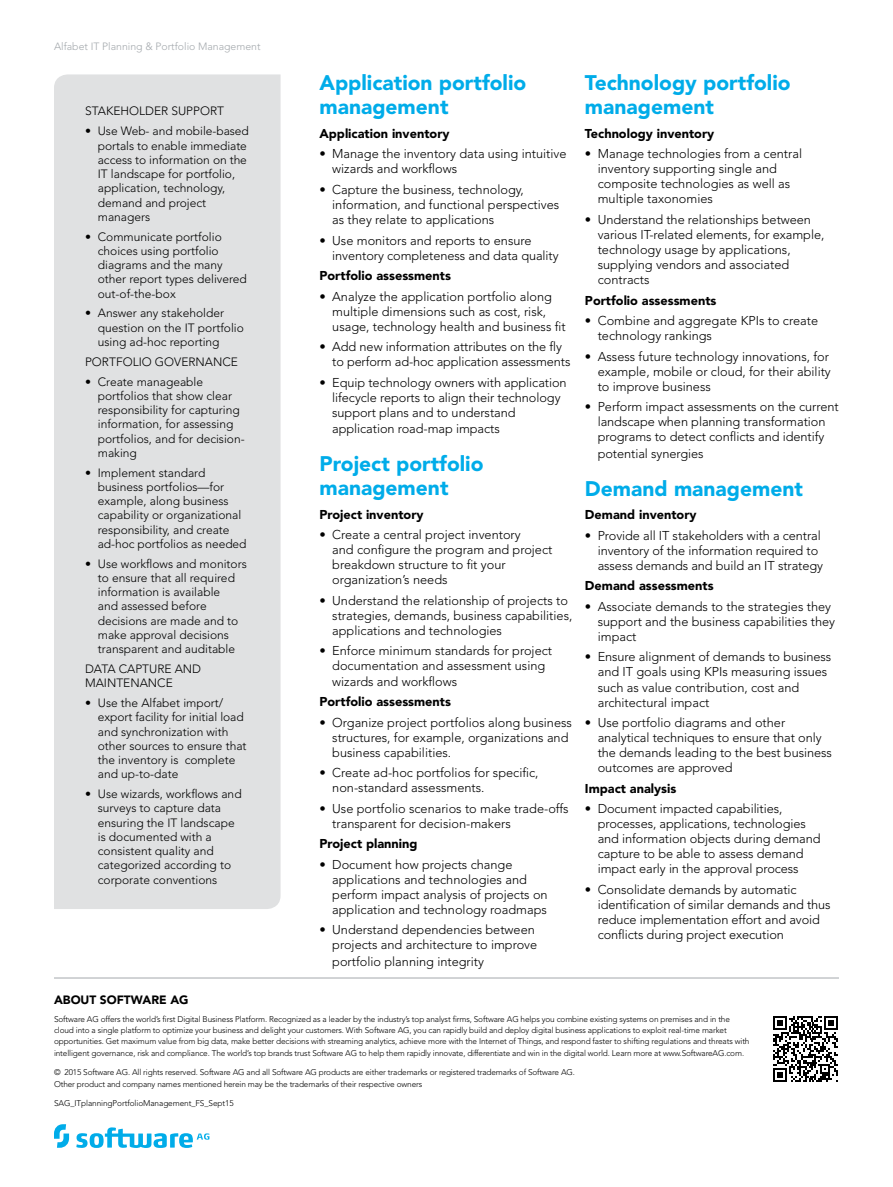
<style>
.page{position:relative;width:893px;height:1187px;background:#fff}
.page>*{position:absolute;margin:0;border:0;box-sizing:border-box;transform-origin:0 0}
.Subhead-blue-14_16{font:900 21px/24px "Avenir LT Std";color:#00ace9}
.t1{font:300 12.75px/15px "Avenir LT Std";color:#000}
.Bullet-9_11{font:900 12.75px "Avenir LT Std";color:#000}
.Bullet-9_11-2{font:300 12px/14.2px "Avenir LT Std";color:#000}
.t2{font:900 12px "Avenir LT Std";color:#000}
.t3{font:300 10.5px "Avenir LT Std";color:#a4a9ad}
.Boiler_bodycopy-5_5{font:300 8.25px/11.2px "Avenir LT Std";letter-spacing:-.015em;color:#000}
</style>
<div class="page">
<svg style="left:54px;top:1124px;width:155px;height:23px"></svg>
<svg style="left:773px;top:1081px;width:65px;height:1px"></svg>
<svg style="left:773px;top:1016px;width:65px;height:65px"></svg>
<hr style="left:54px;top:977px;width:785px;height:1px;background:#a4a9ad">
<div style="left:54px;top:74px;width:227px;height:835px;background:#e0e1e2"></div>
<p class="t3" style="left:54px;top:41px;width:208px">Alfabet IT Planning &amp; Portfolio Management</p>
<p class="Bullet-9_11-2" style="left:85px;top:104px;width:141px">STAKEHOLDER SUPPORT</p>
<p class="Bullet-9_11-2" style="left:98px;top:124px;width:153px;text-indent:-13px">• Use Web- and mobile-based portals to enable immediate access to information on the<br>IT landscape for portfolio, application, technology, demand and project managers</p>
<p class="Bullet-9_11-2" style="left:98px;top:229px;width:151px;text-indent:-13px">• Communicate portfolio choices using portfolio diagrams and the many other report types delivered out-of-the-box</p>
<p class="Bullet-9_11-2" style="left:98px;top:306px;width:148px;text-indent:-13px">• Answer any stakeholder question on the IT portfolio using ad-hoc reporting</p>
<p class="Bullet-9_11-2" style="left:85px;top:354px;width:155px">PORTFOLIO GOVERNANCE</p>
<p class="Bullet-9_11-2" style="left:98px;top:374px;width:148px;text-indent:-13px">• Create manageable portfolios that show clear responsibility for capturing information, for assessing portfolios, and for decision&shy;making</p>
<p class="Bullet-9_11-2" style="left:98px;top:465px;width:150px;text-indent:-13px">• Implement standard business portfolios—for example, along business capability or organizational responsibility, and create ad-hoc portfolios as needed</p>
<p class="Bullet-9_11-2" style="left:98px;top:556px;width:150px;text-indent:-13px">• Use workflows and monitors to ensure that all required information is available<br>and assessed before decisions are made and to make approval decisions transparent and auditable</p>
<p class="Bullet-9_11-2" style="left:85px;top:661px;width:118px">DATA CAPTURE AND<br>MAINTENANCE</p>
<p class="Bullet-9_11-2" style="left:98px;top:695px;width:150px;text-indent:-13px">• Use the Alfabet import/ export facility for initial load and synchronization with other sources to ensure that the inventory is complete and up-to-date</p>
<p class="Bullet-9_11-2" style="left:98px;top:786px;width:145px;text-indent:-13px">• Use wizards, workflows and surveys to capture data ensuring the IT landscape is documented with a consistent quality and categorized according to corporate conventions</p>
<p class="Subhead-blue-14_16" style="left:319px;top:71px;width:208px">Application portfolio management</p>
<p class="Bullet-9_11" style="left:319px;top:126px;width:132px">Application inventory</p>
<p class="t1" style="left:332px;top:146px;width:236px;text-indent:-13px">• Manage the inventory data using intuitive wizards and workflows</p>
<p class="t1" style="left:332px;top:182px;width:228px;text-indent:-13px">• Capture the business, technology, information, and functional perspectives as they relate to applications</p>
<p class="t1" style="left:332px;top:233px;width:228px;text-indent:-13px">• Use monitors and reports to ensure inventory completeness and data quality</p>
<p class="Bullet-9_11" style="left:319px;top:268px;width:133px">Portfolio assessments</p>
<p class="t1" style="left:332px;top:289px;width:235px;text-indent:-13px">• Analyze the application portfolio along multiple dimensions such as cost, risk, usage, technology health and business fit</p>
<p class="t1" style="left:332px;top:339px;width:240px;text-indent:-13px">• Add new information attributes on the fly to perform ad-hoc application assessments</p>
<p class="t1" style="left:332px;top:375px;width:236px;text-indent:-13px">• Equip technology owners with application lifecycle reports to align their technology support plans and to understand</p>
<p class="t1" style="left:332px;top:421px;width:169px">application road-map impacts</p>
<p class="Subhead-blue-14_16" style="left:319px;top:452px;width:166px">Project portfolio management</p>
<p class="Bullet-9_11" style="left:319px;top:506px;width:106px">Project inventory</p>
<p class="t1" style="left:332px;top:527px;width:222px;text-indent:-13px">• Create a central project inventory<br>and configure the program and project breakdown structure to fit your organization’s needs</p>
<p class="t1" style="left:332px;top:593px;width:242px;text-indent:-13px">• Understand the relationship of projects to strategies, demands, business capabilities, applications and technologies</p>
<p class="t1" style="left:332px;top:643px;width:221px;text-indent:-13px">• Enforce minimum standards for project documentation and assessment using wizards and workflows</p>
<p class="Bullet-9_11" style="left:319px;top:693px;width:133px">Portfolio assessments</p>
<p class="t1" style="left:332px;top:714px;width:241px;text-indent:-13px">• Organize project portfolios along business structures, for example, organizations and business capabilities.</p>
<p class="t1" style="left:332px;top:765px;width:208px;text-indent:-13px">• Create ad-hoc portfolios for specific, non-standard assessments.</p>
<p class="t1" style="left:332px;top:800px;width:238px;text-indent:-13px">• Use portfolio scenarios to make trade-offs transparent for decision-makers</p>
<p class="Bullet-9_11" style="left:319px;top:836px;width:100px">Project planning</p>
<p class="t1" style="left:332px;top:856px;width:217px;text-indent:-13px">• Document how projects change applications and technologies and perform impact analysis of projects on application and technology roadmaps</p>
<p class="t1" style="left:319px;top:922px;width:219px;text-align:right">• Understand dependencies between projects and architecture to improve</p>
<p class="t1" style="left:332px;top:953px;width:153px">portfolio planning integrity</p>
<p class="Subhead-blue-14_16" style="left:585px;top:71px;width:207px">Technology portfolio management</p>
<p class="Bullet-9_11" style="left:585px;top:126px;width:131px">Technology inventory</p>
<p class="t1" style="left:598px;top:146px;width:206px;text-indent:-13px">• Manage technologies from a central inventory supporting single and composite technologies as well as multiple taxonomies</p>
<p class="t1" style="left:598px;top:212px;width:228px;text-indent:-13px">• Understand the relationships between various IT-related elements, for example, technology usage by applications, supplying vendors and associated contracts</p>
<p class="Bullet-9_11" style="left:585px;top:292px;width:133px">Portfolio assessments</p>
<p class="t1" style="left:598px;top:313px;width:222px;text-indent:-13px">• Combine and aggregate KPIs to create technology rankings</p>
<p class="t1" style="left:598px;top:349px;width:235px;text-indent:-13px">• Assess future technology innovations, for example, mobile or cloud, for their ability to improve business</p>
<p class="t1" style="left:585px;top:399px;width:255px;text-align:center">• Perform impact assessments on the current landscape when planning transformation programs to detect conflicts and identify</p>
<p class="t1" style="left:598px;top:446px;width:107px">potential synergies</p>
<p class="Subhead-blue-14_16" style="left:585px;top:476px;width:220px">Demand management</p>
<p class="Bullet-9_11" style="left:585px;top:507px;width:113px">Demand inventory</p>
<p class="t1" style="left:598px;top:528px;width:227px;text-indent:-13px">• Provide all IT stakeholders with a central inventory of the information required to assess demands and build an IT strategy</p>
<p class="Bullet-9_11" style="left:585px;top:578px;width:130px">Demand assessments</p>
<p class="t1" style="left:598px;top:599px;width:239px;text-indent:-13px">• Associate demands to the strategies they support and the business capabilities they impact</p>
<p class="t1" style="left:598px;top:649px;width:235px;text-indent:-13px">• Ensure alignment of demands to business and IT goals using KPIs measuring issues such as value contribution, cost and architectural impact</p>
<p class="t1" style="left:598px;top:715px;width:236px;text-indent:-13px">• Use portfolio diagrams and other analytical techniques to ensure that only the demands leading to the best business outcomes are approved</p>
<p class="Bullet-9_11" style="left:585px;top:780px;width:93px">Impact analysis</p>
<p class="t1" style="left:598px;top:801px;width:224px;text-indent:-13px">• Document impacted capabilities, processes, applications, technologies and information objects during demand capture to be able to assess demand impact early in the approval process</p>
<p class="t1" style="left:598px;top:881px;width:234px;text-indent:-13px">• Consolidate demands by automatic identification of similar demands and thus reduce implementation effort and avoid conflicts during project execution</p>
<p class="t2" style="left:54px;top:992px;width:136px">ABOUT SOFTWARE AG</p>
<p class="Boiler_bodycopy-5_5" style="left:54px;top:1013px;width:697px">Software AG offers the world’s first Digital Business Platform. Recognized as a leader by the industry’s top analyst firms, Software AG helps you combine existing systems on premises and in the cloud into a single platform to optimize your business and delight your customers. With Software AG, you can rapidly build and deploy digital business applications to exploit real-time market opportunities. Get maximum value from big data, make better decisions with streaming analytics, achieve more with the Internet of Things, and respond faster to shifting regulations and threats with intelligent governance, risk and compliance. The world’s top brands trust Software AG to help them rapidly innovate, differentiate and win in the digital world. Learn more at www.SoftwareAG.com.</p>
<p class="Boiler_bodycopy-5_5" style="left:54px;top:1066px;width:522px">© 2015 Software AG. All rights reserved. Software AG and all Software AG products are either trademarks or registered trademarks of Software AG.<br>Other product and company names mentioned herein may be the trademarks of their respective owners</p>
<p class="Boiler_bodycopy-5_5" style="left:54px;top:1097px;width:181px">SAG_ITplanningPortfolioManagement_FS_Sept15</p>
</div>
